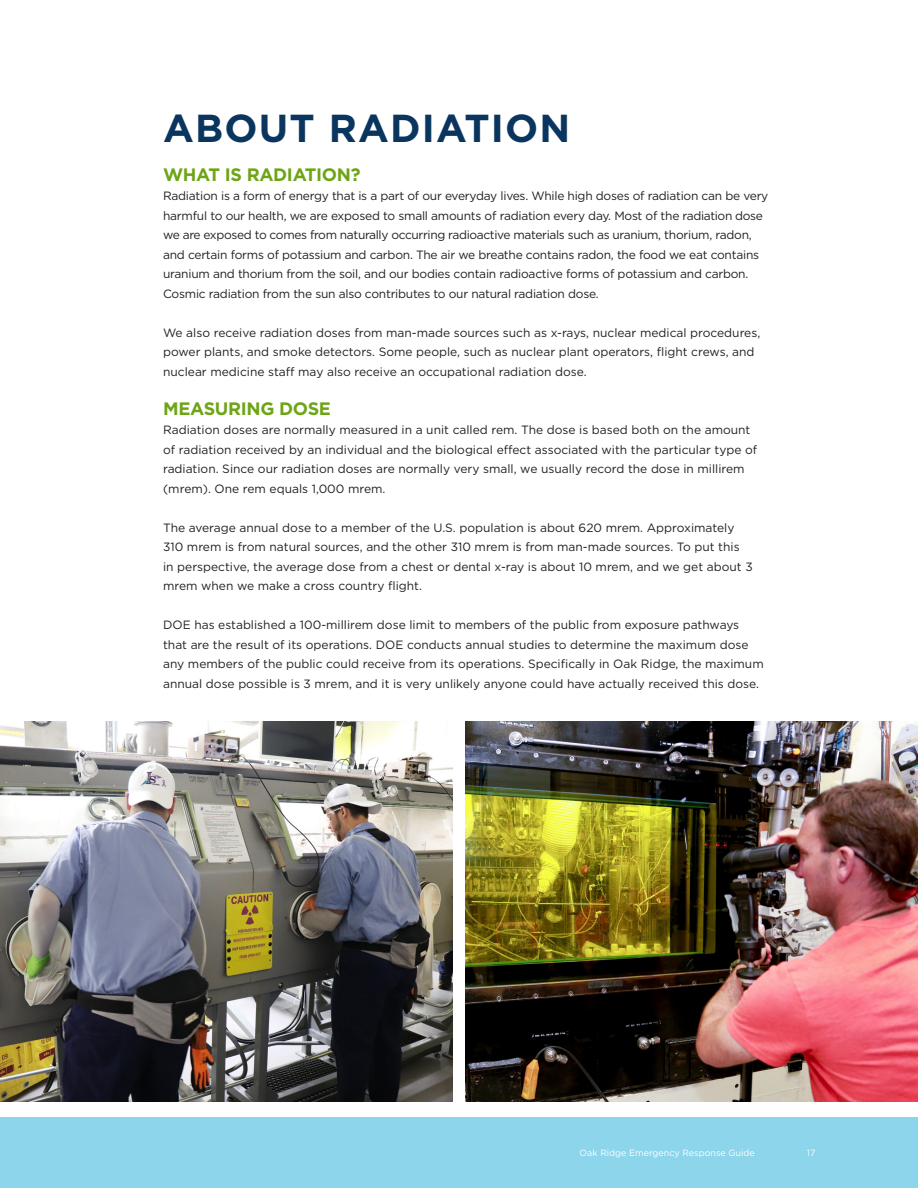
<style>
.page{position:relative;width:918px;height:1188px;background:#fff}
.page>*{position:absolute;margin:0;border:0;box-sizing:border-box;transform-origin:0 0}
.t1{font:700 39px "Gotham";letter-spacing:.03em;color:#0a355e}
.t2{font:700 18px "Gotham";letter-spacing:-.02em;color:#6ea516}
.t3{font:12px/19.5px "Gotham";color:#231f20}
.t4{font:12px/19.5px "Gotham";letter-spacing:-.02em;color:#231f20}
.t5{font:9px "Gotham";color:#fff}
</style>
<div class="page">
<img style="left:466px;top:721px;width:452px;height:381px">
<img style="left:0;top:721px;width:452px;height:381px">
<div style="left:0;top:1117px;width:918px;height:71px;background:#8cd5eb"></div>
<h1 class="t1" style="left:163px;top:102px;width:409px">ABOUT RADIATION</h1>
<h2 class="t2" style="left:163px;top:162px;width:199px">WHAT IS RADIATION?</h2>
<p class="t4" style="left:163px;top:186px;width:607px">Radiation is a form of energy that is a part of our everyday lives. While high doses of radiation can be very harmful to our health, we are exposed to small amounts of radiation every day. Most of the radiation dose we are exposed to comes from naturally occurring radioactive materials such as uranium, thorium, radon, and certain forms of potassium and carbon. The air we breathe contains radon, the food we eat contains uranium and thorium from the soil, and our bodies contain radioactive forms of potassium and carbon.<br>Cosmic radiation from the sun also contributes to our natural radiation dose.</p>
<p class="t3" style="left:163px;top:322px;width:599px">We also receive radiation doses from man-made sources such as x-rays, nuclear medical procedures, power plants, and smoke detectors. Some people, such as nuclear plant operators, flight crews, and nuclear medicine staff may also receive an occupational radiation dose.</p>
<h2 class="t2" style="left:163px;top:396px;width:169px">MEASURING DOSE</h2>
<p class="t3" style="left:163px;top:420px;width:596px">Radiation doses are normally measured in a unit called rem. The dose is based both on the amount of radiation received by an individual and the biological effect associated with the particular type of radiation. Since our radiation doses are normally very small, we usually record the dose in millirem (mrem). One rem equals 1,000 mrem.</p>
<p class="t3" style="left:163px;top:517px;width:591px">The average annual dose to a member of the U.S. population is about 620 mrem. Approximately 310 mrem is from natural sources, and the other 310 mrem is from man-made sources. To put this in perspective, the average dose from a chest or dental x-ray is about 10 mrem, and we get about 3 mrem when we make a cross country flight.</p>
<p class="t3" style="left:163px;top:615px;width:602px">DOE has established a 100-millirem dose limit to members of the public from exposure pathways that are the result of its operations. DOE conducts annual studies to determine the maximum dose any members of the public could receive from its operations. Specifically in Oak Ridge, the maximum annual dose possible is 3 mrem, and it is very unlikely anyone could have actually received this dose.</p>
<p class="t5" style="left:580px;top:1147px;width:177px">Oak Ridge Emergency Response Guide</p>
<p class="t5" style="left:807px;top:1147px;width:10px">17</p>
</div>
